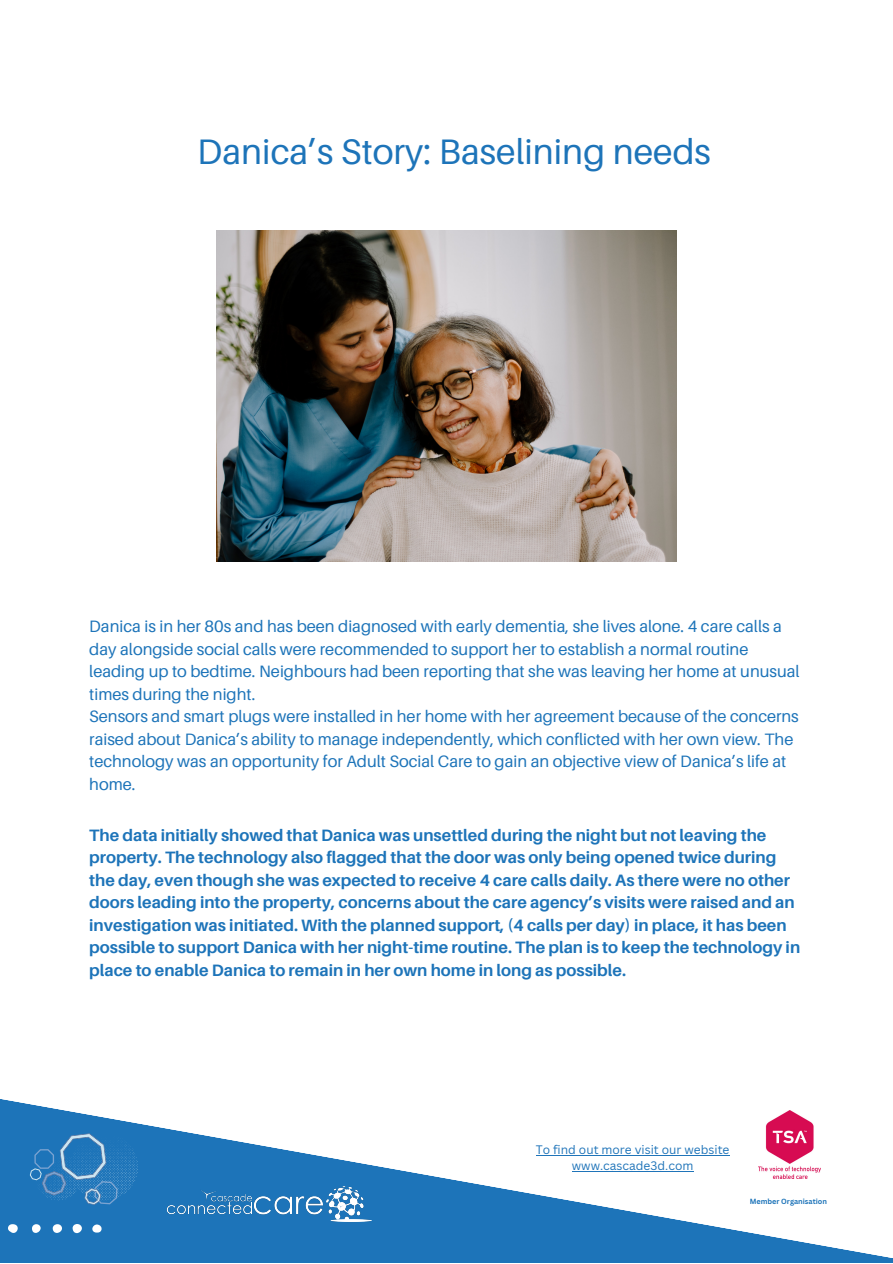
<style>
.page{position:relative;width:893px;height:1264px;background:#fff}
.page>*{position:absolute;margin:0;border:0;box-sizing:border-box;transform-origin:0 0}
.t1{font:35.4px "Aileron";color:#1d74b9}
.t2{font:700 16.5px/22.5px "Aileron";color:#1d74b9}
.t3{font:16.5px/22.5px "Aileron";color:#1d74b9}
.t4{font:12px "Canva Sans";color:#1f74b9}
.t5{font:700 7.35px "Canva Sans";color:#1d74b9}
</style>
<div class="page">
<svg style="left:0;top:1099px;width:892px;height:163px"></svg>
<svg style="left:30px;top:1133px;width:108px;height:71px;background:#317ebd"></svg>
<svg style="left:8px;top:1224px;width:10px;height:8px"></svg>
<svg style="left:72px;top:1223px;width:10px;height:9px"></svg>
<div style="left:53px;top:1224px;width:9px;height:8px;background:#fff;border-radius:50%"></div>
<div style="left:32px;top:1224px;width:9px;height:8px;background:#fff;border-radius:50%"></div>
<svg style="left:92px;top:1224px;width:10px;height:8px"></svg>
<img style="left:166px;top:1186px;width:206px;height:37px">
<img style="left:758px;top:1110px;width:62px;height:68px">
<img style="left:216px;top:230px;width:460px;height:331px">
<hr style="left:535px;top:1155px;width:194px;height:1px;background:#1f74b9">
<hr style="left:572px;top:1171px;width:121px;height:1px;background:#1f74b9">
<p class="t1" style="left:197px;top:130px;width:515px">Danica’s Story: Baselining needs</p>
<p class="t3" style="left:89px;top:615px;width:711px">Danica is in her 80s and has been diagnosed with early dementia, she lives alone. 4 care calls a day alongside social calls were recommended to support her to establish a normal routine leading up to bedtime. Neighbours had been reporting that she was leaving her home at unusual times during the night.</p>
<p class="t3" style="left:89px;top:704px;width:711px">Sensors and smart plugs were installed in her home with her agreement because of the concerns raised about Danica’s ability to manage independently, which conflicted with her own view. The technology was an opportunity for Adult Social Care to gain an objective view of Danica’s life at home.</p>
<p class="t2" style="left:89px;top:823px;width:712px">The data initially showed that Danica was unsettled during the night but not leaving the property. The technology also flagged that the door was only being opened twice during the day, even though she was expected to receive 4 care calls daily. As there were no other doors leading into the property, concerns about the care agency’s visits were raised and an investigation was initiated. With the planned support, (4 calls per day) in place, it has been possible to support Danica with her night-time routine. The plan is to keep the technology in place to enable Danica to remain in her own home in long as possible.</p>
<p class="t4" style="left:535px;top:1141px;width:195px">To find out more visit our website</p>
<p class="t4" style="left:572px;top:1157px;width:123px">www.cascade3d.com</p>
<p class="t5" style="left:749px;top:1195px;width:79px">Member Organisation</p>
</div>
